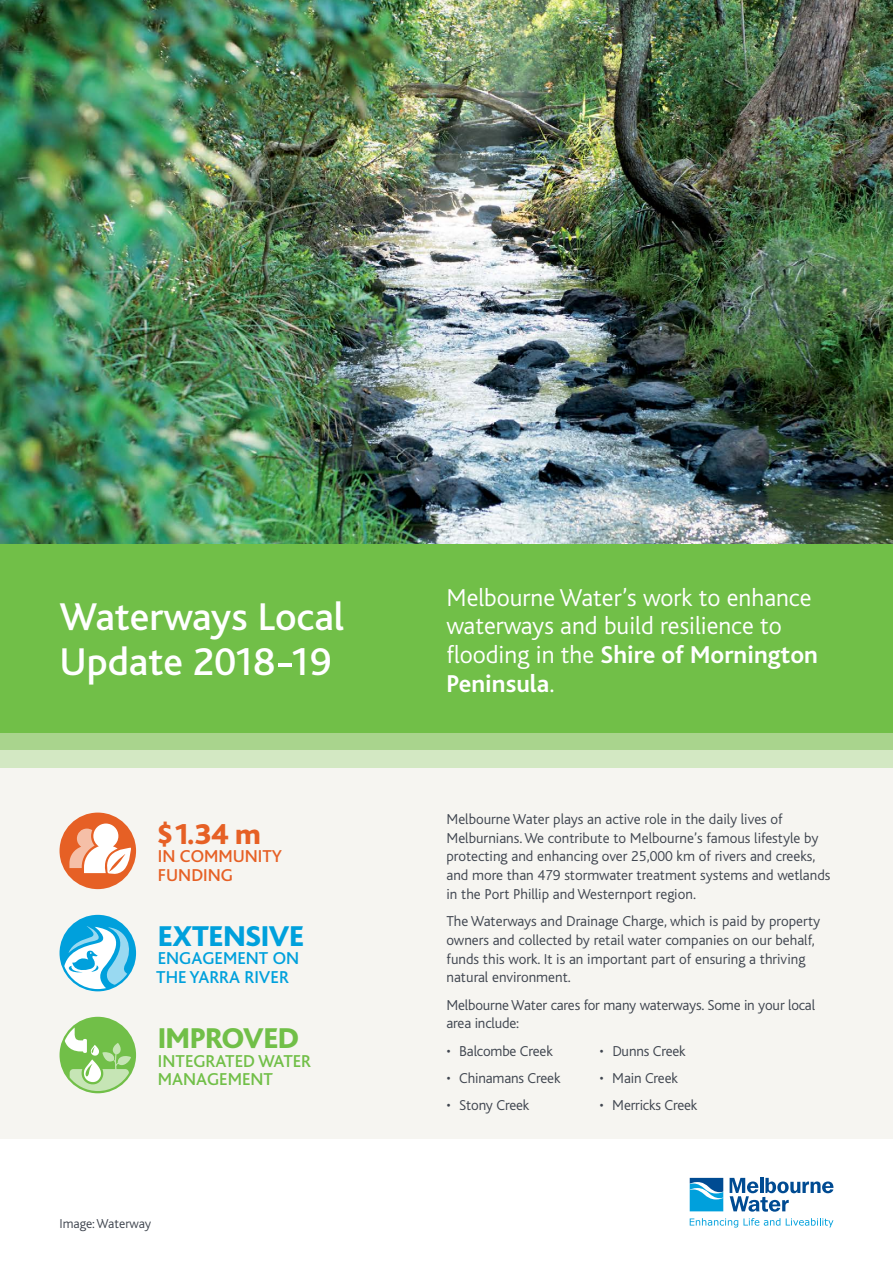
<style>
.page{position:relative;width:893px;height:1263px;background:#fff}
.page>*{position:absolute;margin:0;border:0;box-sizing:border-box;transform-origin:0 0}
.t1{font:500 40.5px/45px "Bliss";color:#fff}
.t2{font:800 30px "Bliss";color:#00a0dc}
.t3{font:800 30px "Bliss";color:#71bf48}
.t4{font:800 30px "Bliss";color:#e66025}
.t5{font:300 25.5px/28.5px "Bliss";color:#fff}
.t6{font:500 18px/18.8px "Bliss";color:#71bf48}
.t7{font:500 18px/18.8px "Bliss";color:#00a0dc}
.t8{font:500 18px/18.8px "Bliss";color:#e66025}
.t9{font:300 15px/18.8px "Bliss";color:#3f454f}
.t10{font:300 13.5px "Bliss";color:#3f454f}
.s1{font-weight:700}
</style>
<div class="page">
<img style="left:0;top:0;width:893px;height:544px">
<div style="left:0;top:710px;width:893px;height:428px;background:#f6f5f1"></div>
<div style="left:0;top:544px;width:893px;height:189px;background:#71bf48"></div>
<div style="left:60px;top:812px;width:76px;height:77px;background:#e66025;border-radius:50%"></div>
<svg style="left:69px;top:823px;width:62px;height:53px"></svg>
<div style="left:0;top:733px;width:893px;height:17px;background:#a9d48d"></div>
<div style="left:0;top:750px;width:893px;height:17px;background:#d3e8c3"></div>
<svg style="left:689px;top:1177px;width:35px;height:35px"></svg>
<svg style="left:690px;top:1178px;width:33px;height:33px"></svg>
<svg style="left:730px;top:1178px;width:103px;height:34px"></svg>
<svg style="left:690px;top:1218px;width:90px;height:9px"></svg>
<svg style="left:786px;top:1218px;width:47px;height:9px"></svg>
<div style="left:60px;top:1017px;width:76px;height:76px;background:#71bf48;border-radius:50%"></div>
<svg style="left:65px;top:1027px;width:66px;height:64px"></svg>
<div style="left:60px;top:915px;width:76px;height:76px;background:#00a0dc;border-radius:50%"></div>
<svg style="left:64px;top:926px;width:71px;height:63px"></svg>
<h1 class="t1" style="left:60px;top:595px;width:286px">Waterways Local<br>Update 2018-19</h1>
<h2 class="t4" style="left:156px;top:818px;width:106px">$1.34 m</h2>
<p class="t8" style="left:158px;top:847px;width:126px">IN COMMUNITY<br>FUNDING</p>
<h2 class="t2" style="left:158px;top:920px;width:147px">EXTENSIVE</h2>
<p class="t7" style="left:156px;top:949px;width:144px">ENGAGEMENT ON<br>THE YARRA RIVER</p>
<h2 class="t3" style="left:158px;top:1022px;width:142px">IMPROVED</h2>
<p class="t6" style="left:158px;top:1052px;width:155px">INTEGRATED WATER<br>MANAGEMENT</p>
<p class="t10" style="left:60px;top:1216px;width:93px">Image: Waterway</p>
<h3 class="t5" style="left:446px;top:584px;width:373px">Melbourne Water’s work to enhance waterways and build resilience to flooding in the <span class="s1">Shire of Mornington<br>Peninsula</span>.</h3>
<p class="t9" style="left:446px;top:810px;width:385px">Melbourne Water plays an active role in the daily lives of Melburnians. We contribute to Melbourne’s famous lifestyle by protecting and enhancing over 25,000 km of rivers and creeks, and more than 479 stormwater treatment systems and wetlands in the Port Phillip and Westernport region.</p>
<p class="t9" style="left:446px;top:912px;width:375px">The Waterways and Drainage Charge, which is paid by property owners and collected by retail water companies on our behalf, funds this work. It is an important part of ensuring a thriving natural environment.</p>
<p class="t9" style="left:446px;top:996px;width:370px">Melbourne Water cares for many waterways. Some in your local area include:</p>
<p class="t9" style="left:446px;top:1042px;width:108px">• Balcombe Creek</p>
<p class="t9" style="left:600px;top:1042px;width:88px">• Dunns Creek</p>
<p class="t9" style="left:446px;top:1069px;width:115px">• Chinamans Creek</p>
<p class="t9" style="left:600px;top:1069px;width:80px">• Main Creek</p>
<p class="t9" style="left:446px;top:1096px;width:84px">• Stony Creek</p>
<p class="t9" style="left:599px;top:1096px;width:99px">• Merricks Creek</p>
</div>
